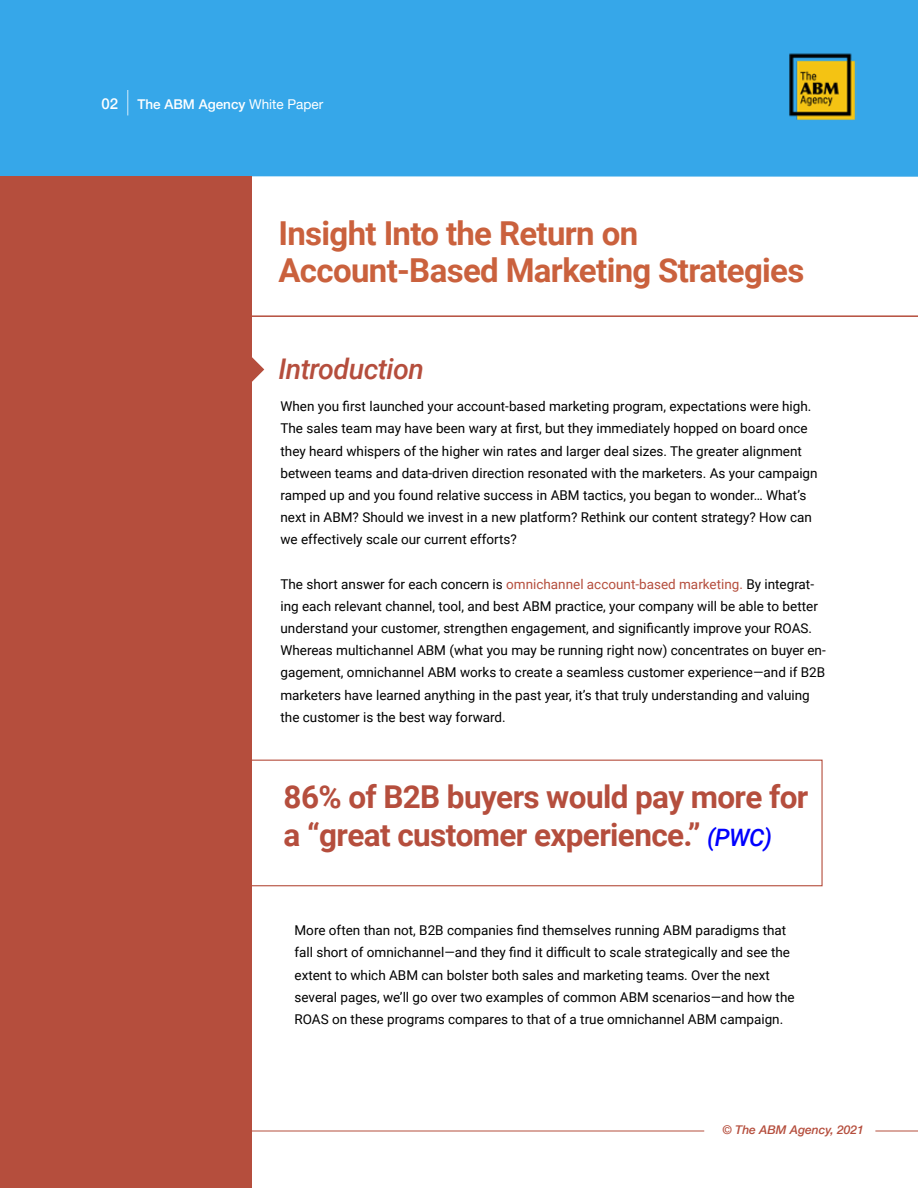
<style>
.page{position:relative;width:918px;height:1188px;background:#fff}
.page>*{position:absolute;margin:0;border:0;box-sizing:border-box;transform-origin:0 0}
.t1{font:700 33px/37.2px "Roboto";letter-spacing:-.02em;color:#ca613d}
.t2{font:700 31.5px/37.2px "Roboto";letter-spacing:-.02em;color:#b54e3d}
.t3{font:italic 500 28.5px "Roboto";letter-spacing:-.02em;color:#b54e3d}
.t4{font:500 15px "Helvetica Neue";color:#fff}
.t5{font:13.5px/22.2px "Roboto";color:#000}
.t6{font:500 13.5px "Helvetica Neue";color:#fff}
.t7{font:italic 500 12px "Helvetica Neue";color:#b54e3d}
.s1{font-weight:400}
.s2{color:#b54e3d}
.s3{font-weight:500;font-style:italic;font-size:24px;color:#0001fe}
</style>
<div class="page">
<div style="left:0;top:0;width:918px;height:177px;background:#36a7e9"></div>
<img style="left:786px;top:49px;width:70px;height:72px">
<svg style="left:127px;top:90px;width:1px;height:25px"></svg>
<div style="left:0;top:177px;width:252px;height:1011px;background:#b54e3d"></div>
<div style="left:232px;top:760px;width:591px;height:126px;border:1px solid #b54e3d"></div>
<svg style="left:252px;top:357px;width:12px;height:25px"></svg>
<hr style="left:223px;top:1131px;width:481px;height:1px;background:#b54e3d">
<hr style="left:875px;top:1131px;width:43px;height:1px;background:#b54e3d">
<hr style="left:0;top:315px;width:918px;height:2px;background:#b54e3d">
<p class="t4" style="left:101px;top:91px;width:18px">02</p>
<p class="t6" style="left:137px;top:93px;width:187px">The ABM Agency <span class="s1">White Paper</span></p>
<h1 class="t1" style="left:278px;top:213px;width:528px">Insight Into the Return on<br>Account-Based Marketing Strategies</h1>
<h3 class="t3" style="left:278px;top:349px;width:147px">Introduction</h3>
<p class="t5" style="left:280px;top:395px;width:539px">When you first launched your account-based marketing program, expectations were high.<br>The sales team may have been wary at first, but they immediately hopped on board once they heard whispers of the higher win rates and larger deal sizes. The greater alignment between teams and data-driven direction resonated with the marketers. As your campaign ramped up and you found relative success in ABM tactics, you began to wonder… What’s next in ABM? Should we invest in a new platform? Rethink our content strategy? How can we effectively scale our current efforts?</p>
<p class="t5" style="left:280px;top:572px;width:547px">The short answer for each concern is <span class="s2">omnichannel account-based marketing.</span> By integrat&shy;ing each relevant channel, tool, and best ABM practice, your company will be able to better understand your customer, strengthen engagement, and significantly improve your ROAS.<br>Whereas multichannel ABM (what you may be running right now) concentrates on buyer en&shy;gagement, omnichannel ABM works to create a seamless customer experience—and if B2B marketers have learned anything in the past year, it’s that truly understanding and valuing the customer is the best way forward.</p>
<h2 class="t2" style="left:284px;top:777px;width:526px">86% of B2B buyers would pay more for a “great customer experience.” <span class="s3">(PWC)</span></h2>
<p class="t5" style="left:295px;top:919px;width:502px">More often than not, B2B companies find themselves running ABM paradigms that fall short of omnichannel—and they find it difficult to scale strategically and see the extent to which ABM can bolster both sales and marketing teams. Over the next several pages, we’ll go over two examples of common ABM scenarios—and how the ROAS on these programs compares to that of a true omnichannel ABM campaign.</p>
<p class="t7" style="left:722px;top:1119px;width:143px">© The ABM Agency, 2021</p>
</div>
